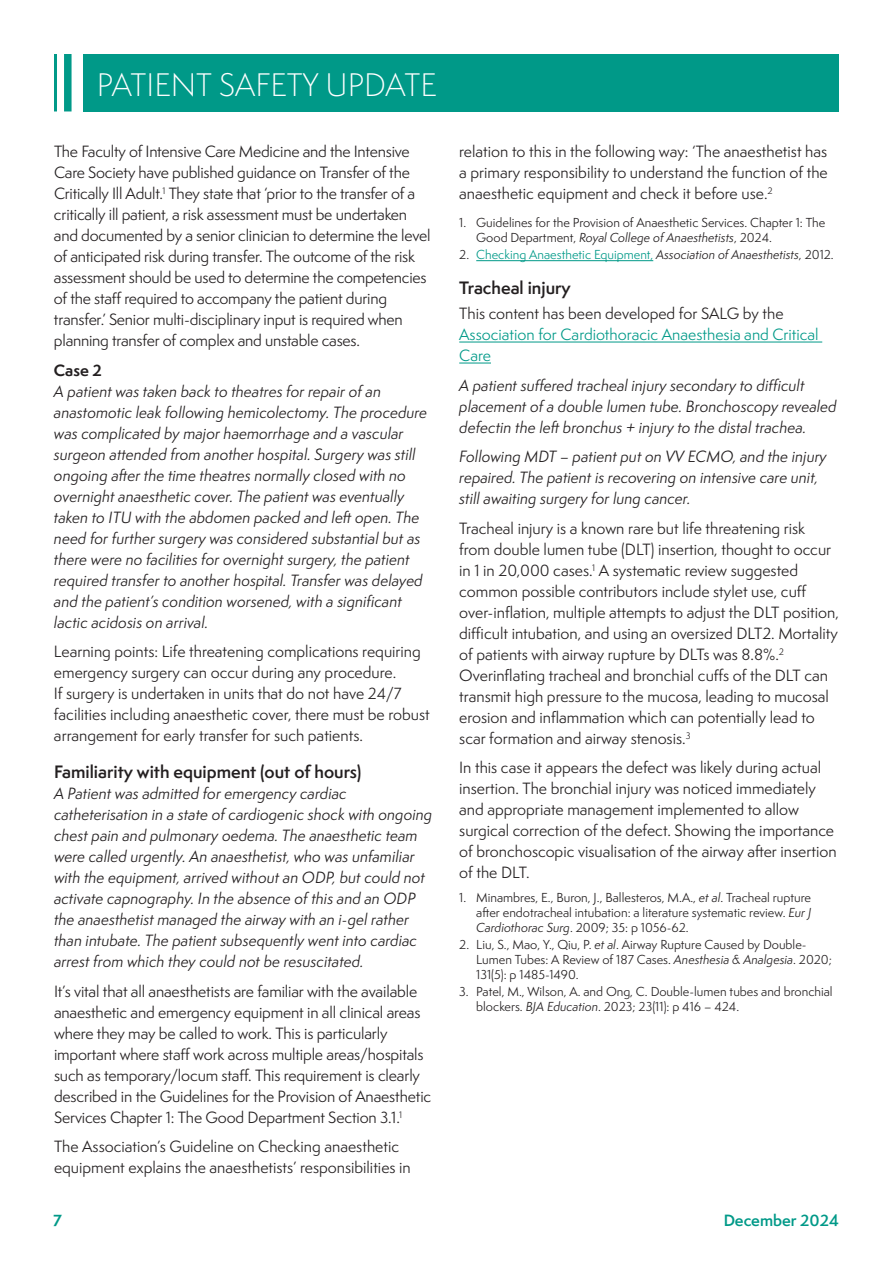
<style>
.page{position:relative;width:893px;height:1263px;background:#fff}
.page>*{position:absolute;margin:0;border:0;box-sizing:border-box;transform-origin:0 0}
.t1{font:300 30px "Semplicita Pro";color:#fff}
.t2{font:600 16.5px "Semplicita Pro";color:#231f20}
.t3{font:15px/21px "Semplicita Pro";letter-spacing:-.005em;color:#231f20}
.t4{font:italic 15px/21px "Semplicita Pro";color:#231f20}
.t5{font:15px/21px "Semplicita Pro";color:#098}
.t6{font:600 15px "Semplicita Pro";color:#098}
.t7{font:700 15px "Semplicita Pro";color:#231f20}
.t8{font:700 15px "Semplicita Pro";color:#098}
.t9{font:12px/15px "Semplicita Pro";color:#231f20}
.t10{font:12px "Semplicita Pro";color:#098}
.s1{font-style:italic}
.s2{color:#231f20}
.s3{font-style:italic;color:#231f20}
</style>
<div class="page">
<div style="left:84px;top:54px;width:755px;height:57px;background:#098"></div>
<hr style="left:54px;top:54px;width:3px;height:57px;background:#098">
<div style="left:64px;top:54px;width:8px;height:57px;background:#098"></div>
<hr style="left:476px;top:260px;width:177px;height:1px;background:#098">
<hr style="left:459px;top:342px;width:363px;height:1px;background:#098">
<hr style="left:459px;top:363px;width:32px;height:1px;background:#098">
<h1 class="t1" style="left:97px;top:65px;width:342px">PATIENT SAFETY UPDATE</h1>
<p class="t3" style="left:54px;top:141px;width:378px">The Faculty of Intensive Care Medicine and the Intensive Care Society have published guidance on Transfer of the Critically Ill Adult.<sup>1</sup> They state that ‘prior to the transfer of a critically ill patient, a risk assessment must be undertaken and documented by a senior clinician to determine the level of anticipated risk during transfer. The outcome of the risk assessment should be used to determine the competencies of the staff required to accompany the patient during transfer.’ Senior multi-disciplinary input is required when planning transfer of complex and unstable cases.</p>
<p class="t7" style="left:54px;top:359px;width:49px">Case 2</p>
<p class="t4" style="left:54px;top:380px;width:375px">A patient was taken back to theatres for repair of an anastomotic leak following hemicolectomy. The procedure was complicated by major haemorrhage and a vascular surgeon attended from another hospital. Surgery was still ongoing after the time theatres normally closed with no overnight anaesthetic cover. The patient was eventually taken to ITU with the abdomen packed and left open. The need for further surgery was considered substantial but as there were no facilities for overnight surgery, the patient required transfer to another hospital. Transfer was delayed and the patient’s condition worsened, with a significant lactic acidosis on arrival.</p>
<p class="t3" style="left:54px;top:641px;width:377px">Learning points: Life threatening complications requiring emergency surgery can occur during any procedure.<br>If surgery is undertaken in units that do not have 24/7 facilities including anaesthetic cover, there must be robust arrangement for early transfer for such patients.</p>
<p class="t2" style="left:54px;top:760px;width:309px">Familiarity with equipment (out of hours)</p>
<p class="t4" style="left:54px;top:783px;width:380px">A Patient was admitted for emergency cardiac catheterisation in a state of cardiogenic shock with ongoing chest pain and pulmonary oedema. The anaesthetic team were called urgently. An anaesthetist, who was unfamiliar with the equipment, arrived without an ODP, but could not activate capnography. In the absence of this and an ODP the anaesthetist managed the airway with an i-gel rather than intubate. The patient subsequently went into cardiac arrest from which they could not be resuscitated.</p>
<p class="t3" style="left:54px;top:980px;width:379px">It’s vital that all anaesthetists are familiar with the available anaesthetic and emergency equipment in all clinical areas where they may be called to work. This is particularly important where staff work across multiple areas/hospitals such as temporary/locum staff. This requirement is clearly described in the Guidelines for the Provision of Anaesthetic Services Chapter 1: The Good Department Section 3.1.<sup>1</sup></p>
<p class="t3" style="left:54px;top:1136px;width:358px">The Association’s Guideline on Checking anaesthetic equipment explains the anaesthetists’ responsibilities in</p>
<p class="t3" style="left:459px;top:141px;width:370px;text-align:justify">relation to this in the following way: ‘The anaesthetist has a primary responsibility to understand the function of the anaesthetic equipment and check it before use.<sup>2</sup></p>
<p class="t9" style="left:476px;top:215px;width:351px;text-indent:-17px">1. Guidelines for the Provision of Anaesthetic Services. Chapter 1: The<br>Good Department, <span class="s1">Royal College of Anaesthetists</span>, 2024.</p>
<p class="t10" style="left:459px;top:246px;width:376px"><span class="s2">2.</span> Checking Anaesthetic Equipment, <span class="s3">Association of Anaesthetists</span><span class="s2">, 2012.</span></p>
<p class="t2" style="left:459px;top:275px;width:113px">Tracheal injury</p>
<p class="t3" style="left:459px;top:303px;width:326px">This content has been developed for SALG by the</p>
<p class="t5" style="left:459px;top:324px;width:361px">Association for Cardiothoracic Anaesthesia and Critical<br>Care</p>
<p class="t4" style="left:459px;top:374px;width:379px">A patient suffered tracheal injury secondary to difficult placement of a double lumen tube. Bronchoscopy revealed defectin the left bronchus + injury to the distal trachea.</p>
<p class="t4" style="left:459px;top:446px;width:369px">Following MDT – patient put on VV ECMO, and the injury repaired. The patient is recovering on intensive care unit, still awaiting surgery for lung cancer.</p>
<p class="t3" style="left:459px;top:517px;width:381px">Tracheal injury is a known rare but life threatening risk from double lumen tube (DLT) insertion, thought to occur in 1 in 20,000 cases.<sup>1</sup> A systematic review suggested common possible contributors include stylet use, cuff over-inflation, multiple attempts to adjust the DLT position, difficult intubation, and using an oversized DLT2. Mortality of patients with airway rupture by DLTs was 8.8%.<sup>2<br></sup>Overinflating tracheal and bronchial cuffs of the DLT can transmit high pressure to the mucosa, leading to mucosal erosion and inflammation which can potentially lead to scar formation and airway stenosis.<sup>3</sup></p>
<p class="t3" style="left:459px;top:757px;width:379px">In this case it appears the defect was likely during actual insertion. The bronchial injury was noticed immediately and appropriate management implemented to allow surgical correction of the defect. Showing the importance of bronchoscopic visualisation of the airway after insertion of the DLT.</p>
<p class="t9" style="left:476px;top:889px;width:337px;text-align:justify;text-indent:-17px">1. Minambres, E., Buron, J., Ballesteros, M.A., <span class="s1">et al</span>. Tracheal rupture after endotracheal intubation: a literature systematic review. <span class="s1">Eur J Cardiothorac Surg</span>. 2009; 35: p 1056-62.</p>
<p class="t9" style="left:476px;top:936px;width:357px;text-indent:-17px">2. Liu, S., Mao, Y., Qiu, P. <span class="s1">et al</span>. Airway Rupture Caused by Double-<br>Lumen Tubes: A Review of 187 Cases. <span class="s1">Anesthesia &amp; Analgesia</span>. 2020;<br>131(5): p 1485-1490.</p>
<p class="t9" style="left:476px;top:984px;width:358px;text-indent:-17px">3. Patel, M., Wilson, A. and Ong, C. Double-lumen tubes and bronchial blockers. <span class="s1">BJA Education</span>. 2023; 23(11): p 416 – 424.</p>
<p class="t8" style="left:53px;top:1209px;width:10px">7</p>
<p class="t6" style="left:724px;top:1209px;width:117px">December 2024</p>
</div>
